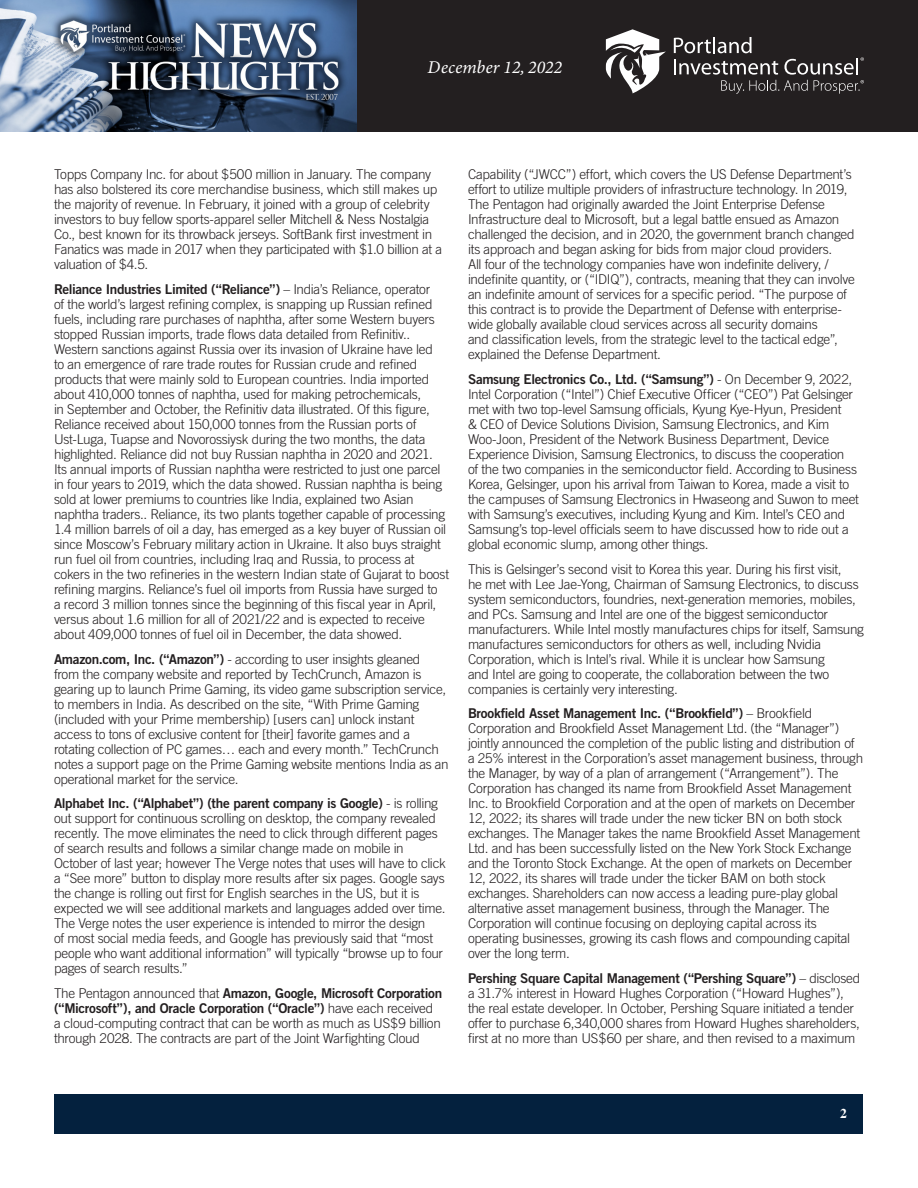
<style>
.page{position:relative;width:918px;height:1188px;background:#fff}
.page>*{position:absolute;margin:0;border:0;box-sizing:border-box;transform-origin:0 0}
.t1{font:italic 18px "Minion Variable Concept";color:#fff}
.Article_-_Body{font:300 13.5px/15px "Trade Gothic";letter-spacing:-.025em;color:#231f20}
.t2{font:700 13.5px "Times";color:#fff}
.s1{font-family:"Trade Gothic Bold Two";font-weight:400}
</style>
<div class="page">
<div style="left:356px;top:0;width:562px;height:132px;background:#231f20"></div>
<img style="left:0;top:0;width:356px;height:132px">
<svg style="left:674px;top:37px;width:190px;height:57px"></svg>
<svg style="left:606px;top:29px;width:60px;height:64px"></svg>
<div style="left:55px;top:1094px;width:808px;height:39px;background:#04213e"></div>
<h1 class="t1" style="left:428px;top:55px;width:136px">December 12, 2022</h1>
<p class="Article_-_Body" style="left:54px;top:167px;width:390px">Topps Company Inc. for about $500 million in January. The company has also bolstered its core merchandise business, which still makes up the majority of revenue. In February, it joined with a group of celebrity investors to buy fellow sports-apparel seller Mitchell &amp; Ness Nostalgia Co., best known for its throwback jerseys. SoftBank first investment in Fanatics was made in 2017 when they participated with $1.0 billion at a valuation of $4.5.</p>
<p class="Article_-_Body" style="left:54px;top:281px;width:397px"><span class="s1">Reliance Industries Limited (“Reliance”)</span> – India’s Reliance, operator<br>of the world’s largest refining complex, is snapping up Russian refined fuels, including rare purchases of naphtha, after some Western buyers stopped Russian imports, trade flows data detailed from Refinitiv..<br>Western sanctions against Russia over its invasion of Ukraine have led<br>to an emergence of rare trade routes for Russian crude and refined products that were mainly sold to European countries. India imported about 410,000 tonnes of naphtha, used for making petrochemicals,<br>in September and October, the Refinitiv data illustrated. Of this figure, Reliance received about 150,000 tonnes from the Russian ports of Ust-Luga, Tuapse and Novorossiysk during the two months, the data highlighted. Reliance did not buy Russian naphtha in 2020 and 2021.<br>Its annual imports of Russian naphtha were restricted to just one parcel in four years to 2019, which the data showed. Russian naphtha is being sold at lower premiums to countries like India, explained two Asian naphtha traders.. Reliance, its two plants together capable of processing 1.4 million barrels of oil a day, has emerged as a key buyer of Russian oil since Moscow’s February military action in Ukraine. It also buys straight run fuel oil from countries, including Iraq and Russia, to process at cokers in the two refineries in the western Indian state of Gujarat to boost refining margins. Reliance’s fuel oil imports from Russia have surged to<br>a record 3 million tonnes since the beginning of this fiscal year in April, versus about 1.6 million for all of 2021/22 and is expected to receive about 409,000 tonnes of fuel oil in December, the data showed.</p>
<p class="Article_-_Body" style="left:54px;top:651px;width:396px"><span class="s1">Amazon.com, Inc. (“Amazon”)</span> - according to user insights gleaned from the company website and reported by TechCrunch, Amazon is gearing up to launch Prime Gaming, its video game subscription service, to members in India. As described on the site, “With Prime Gaming (included with your Prime membership) [users can] unlock instant access to tons of exclusive content for [their] favorite games and a rotating collection of PC games… each and every month.” TechCrunch notes a support page on the Prime Gaming website mentions India as an operational market for the service.</p>
<p class="Article_-_Body" style="left:54px;top:796px;width:393px"><span class="s1">Alphabet Inc. (“Alphabet”) (the parent company is Google)</span> - is rolling out support for continuous scrolling on desktop, the company revealed recently. The move eliminates the need to click through different pages of search results and follows a similar change made on mobile in October of last year; however The Verge notes that uses will have to click a “See more” button to display more results after six pages. Google says the change is rolling out first for English searches in the US, but it is expected we will see additional markets and languages added over time.<br>The Verge notes the user experience is intended to mirror the design<br>of most social media feeds, and Google has previously said that “most people who want additional information” will typically “browse up to four pages of search results.”</p>
<p class="Article_-_Body" style="left:54px;top:986px;width:390px">The Pentagon announced that <span class="s1">Amazon, Google, Microsoft Corporation (“Microsoft”), and Oracle Corporation (“Oracle”)</span> have each received a cloud-computing contract that can be worth as much as US$9 billion through 2028. The contracts are part of the Joint Warfighting Cloud</p>
<p class="Article_-_Body" style="left:468px;top:167px;width:388px">Capability (“JWCC”) effort, which covers the US Defense Department’s effort to utilize multiple providers of infrastructure technology. In 2019, The Pentagon had originally awarded the Joint Enterprise Defense Infrastructure deal to Microsoft, but a legal battle ensued as Amazon challenged the decision, and in 2020, the government branch changed its approach and began asking for bids from major cloud providers.<br>All four of the technology companies have won indefinite delivery, / indefinite quantity, or (“IDIQ”), contracts, meaning that they can involve an indefinite amount of services for a specific period. “The purpose of this contract is to provide the Department of Defense with enterprise&shy;wide globally available cloud services across all security domains<br>and classification levels, from the strategic level to the tactical edge”, explained the Defense Department.</p>
<p class="Article_-_Body" style="left:468px;top:371px;width:393px"><span class="s1">Samsung Electronics Co., Ltd. (“Samsung”)</span> - On December 9, 2022, Intel Corporation (“Intel”) Chief Executive Officer (“CEO”) Pat Gelsinger met with two top-level Samsung officials, Kyung Kye-Hyun, President<br>&amp; CEO of Device Solutions Division, Samsung Electronics, and Kim Woo-Joon, President of the Network Business Department, Device Experience Division, Samsung Electronics, to discuss the cooperation<br>of the two companies in the semiconductor field. According to Business Korea, Gelsinger, upon his arrival from Taiwan to Korea, made a visit to the campuses of Samsung Electronics in Hwaseong and Suwon to meet with Samsung’s executives, including Kyung and Kim. Intel’s CEO and Samsung’s top-level officials seem to have discussed how to ride out a global economic slump, among other things.</p>
<p class="Article_-_Body" style="left:468px;top:561px;width:397px">This is Gelsinger’s second visit to Korea this year. During his first visit,<br>he met with Lee Jae-Yong, Chairman of Samsung Electronics, to discuss system semiconductors, foundries, next-generation memories, mobiles, and PCs. Samsung and Intel are one of the biggest semiconductor manufacturers. While Intel mostly manufactures chips for itself, Samsung manufactures semiconductors for others as well, including Nvidia Corporation, which is Intel’s rival. While it is unclear how Samsung<br>and Intel are going to cooperate, the collaboration between the two companies is certainly very interesting.</p>
<p class="Article_-_Body" style="left:468px;top:706px;width:397px"><span class="s1">Brookfield Asset Management Inc. (“Brookfield”)</span> – Brookfield Corporation and Brookfield Asset Management Ltd. (the “Manager”) jointly announced the completion of the public listing and distribution of a 25% interest in the Corporation’s asset management business, through the Manager, by way of a plan of arrangement (“Arrangement”). The Corporation has changed its name from Brookfield Asset Management Inc. to Brookfield Corporation and at the open of markets on December 12, 2022; its shares will trade under the new ticker BN on both stock exchanges. The Manager takes the name Brookfield Asset Management Ltd. and has been successfully listed on the New York Stock Exchange and the Toronto Stock Exchange. At the open of markets on December 12, 2022, its shares will trade under the ticker BAM on both stock exchanges. Shareholders can now access a leading pure-play global alternative asset management business, through the Manager. The Corporation will continue focusing on deploying capital across its operating businesses, growing its cash flows and compounding capital over the long term.</p>
<p class="Article_-_Body" style="left:468px;top:971px;width:394px"><span class="s1">Pershing Square Capital Management (“Pershing Square”)</span> – disclosed a 31.7% interest in Howard Hughes Corporation (“Howard Hughes”), the real estate developer. In October, Pershing Square initiated a tender offer to purchase 6,340,000 shares from Howard Hughes shareholders, first at no more than US$60 per share, and then revised to a maximum</p>
<p class="t2" style="left:840px;top:1100px;width:8px">2</p>
</div>
